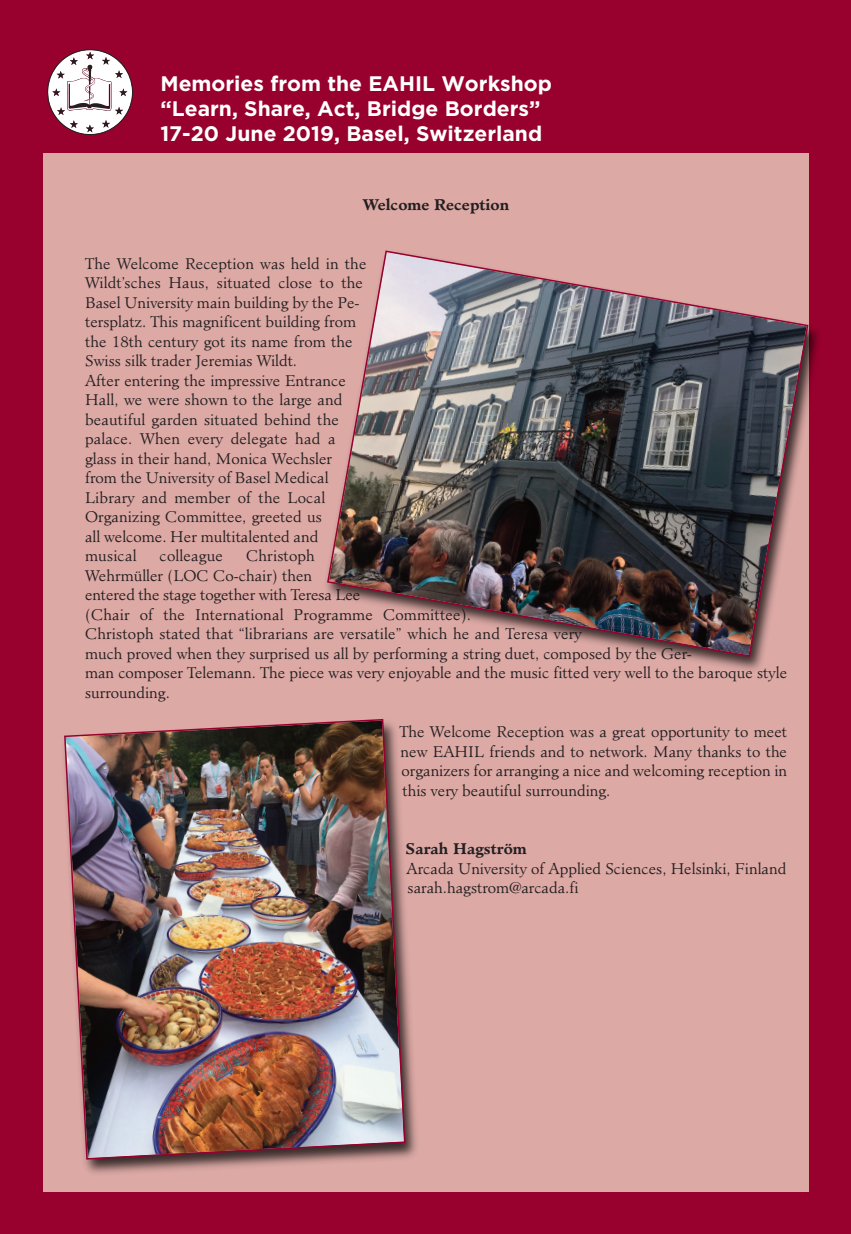
<style>
.page{position:relative;width:851px;height:1234px;background:#fff}
.page>*{position:absolute;margin:0;border:0;box-sizing:border-box;transform-origin:0 0}
.t1{font:700 21px "Gotham";color:#fff}
.t2{font:300 15px/19.5px "Minister";color:#231f20}
.t3{font:700 15px "Minister";color:#231f20}
</style>
<div class="page">
<div style="left:0;top:0;width:850px;height:1233px;background:#98012d"></div>
<div style="left:43px;top:153px;width:765px;height:1038px;background:#dca9a5"></div>
<img style="left:676px;top:242px;width:143px;height:436px">
<img style="left:326px;top:249px;width:483px;height:408px">
<svg style="left:47px;top:49px;width:86px;height:86px"></svg>
<img style="left:85px;top:944px;width:332px;height:230px">
<img style="left:64px;top:719px;width:342px;height:441px">
<p class="t1" style="left:160px;top:76px;width:393px">Memories from the EAHIL Workshop</p>
<p class="t1" style="left:160px;top:101px;width:381px">“Learn, Share, Act, Bridge Borders”</p>
<p class="t1" style="left:160px;top:126px;width:383px">17-20 June 2019, Basel, Switzerland</p>
<p class="t3" style="left:363px;top:198px;width:148px">Welcome Reception</p>
<p class="t2" style="left:85px;top:255px;width:283px">The Welcome Reception was held in the Wildt’sches Haus, situated close to the Basel University main building by the Pe&shy;tersplatz. This magnificent building from the 18th century got its name from the Swiss silk trader Jeremias Wildt.</p>
<p class="t2" style="left:85px;top:372px;width:262px">After entering the impressive Entrance<br>Hall, we were shown to the large and beautiful garden situated behind the palace. When every delegate had a glass in their hand, Monica Wechsler from the University of Basel Medical<br>Library and member of the Local<br>Organizing Committee, greeted us<br>all welcome. Her multitalented and musical</p>
<p class="t2" style="left:85px;top:547px;width:703px;text-indent:161px">Christoph<br>Wehrmüller (LOC Co-chair) then<br>entered the stage together with Teresa Lee<br>(Chair of the International Programme Committee).<br>Christoph stated that “librarians are versatile” which he and Teresa very<br>much proved when they surprised us all by performing a string duet, composed by the Ger-<br>man composer Telemann. The piece was very enjoyable and the music fitted very well to the baroque style surrounding.</p>
<p class="t2" style="left:399px;top:723px;width:389px;text-align:justify">The Welcome Reception was a great opportunity to meet new EAHIL friends and to network. Many thanks to the organizers for arranging a nice and welcoming reception in this very beautiful surrounding.</p>
<p class="t2" style="left:160px;top:547px;width:65px">colleague</p>
<p class="t3" style="left:405px;top:842px;width:123px">Sarah Hagström</p>
<p class="t2" style="left:406px;top:859px;width:381px">Arcada University of Applied Sciences, Helsinki, Finland</p>
<p class="t2" style="left:407px;top:879px;width:172px">sarah.hagstrom@arcada.fi</p>
</div>
